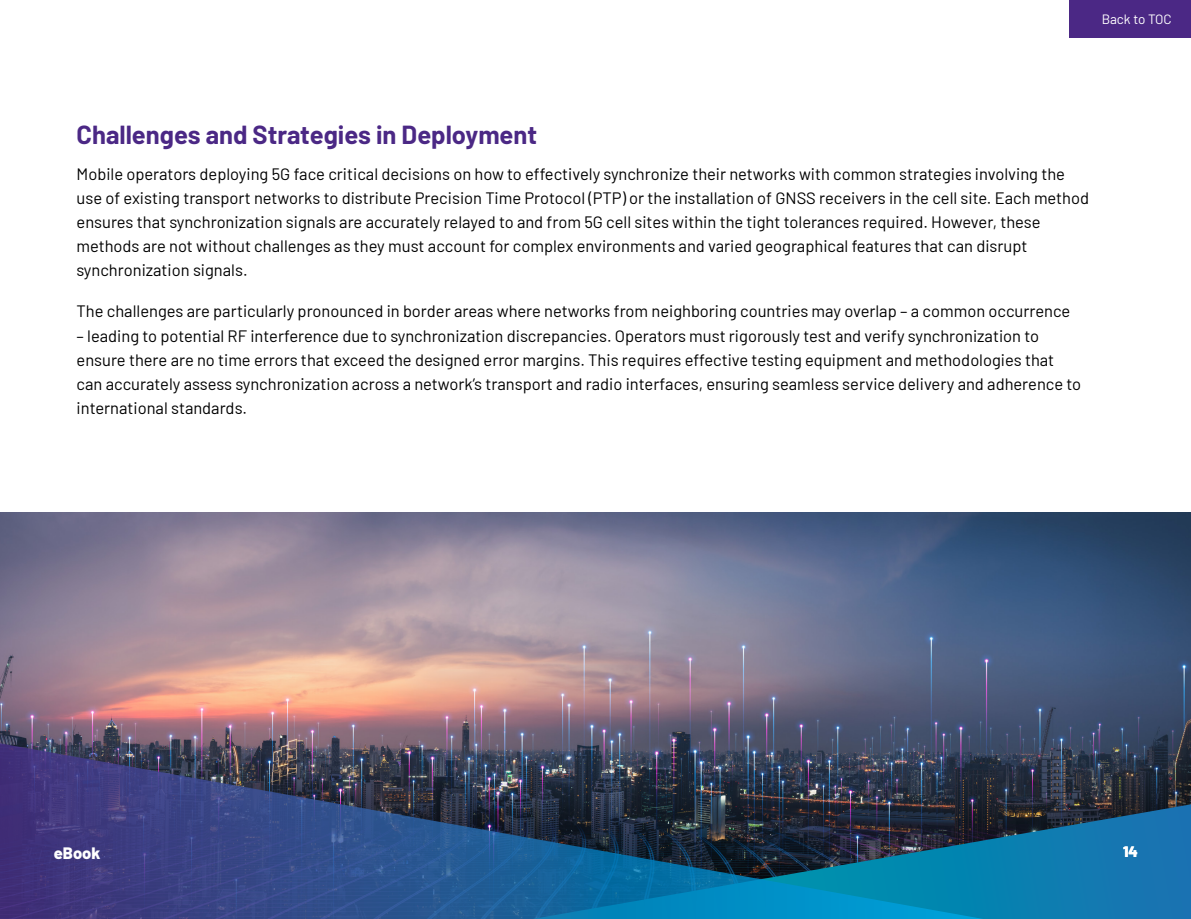
<style>
.page{position:relative;width:1191px;height:919px;background:#fff}
.page>*{position:absolute;margin:0;border:0;box-sizing:border-box;transform-origin:0 0}
.t1{font:700 25.5px "Barlow";color:#4b2885}
.t2{font:16.5px/24px "Barlow";color:#000}
.t3{font:800 16.5px "Barlow";color:#fff}
.t4{font:800 15px "Barlow";color:#fff}
.t5{font:13.5px "Barlow";letter-spacing:-.005em;color:#fff}
</style>
<div class="page">
<img style="left:0;top:512px;width:1191px;height:292px">
<svg style="left:983px;top:804px;width:208px;height:114px;background:#156b9b"></svg>
<img style="left:0;top:743px;width:983px;height:175px">
<div style="left:1069px;top:0;width:122px;height:38px;background:#4b2885"></div>
<p class="t5" style="left:1101px;top:9px;width:72px">Back to TOC</p>
<h1 class="t1" style="left:77px;top:115px;width:462px">Challenges and Strategies in Deployment</h1>
<p class="t2" style="left:77px;top:161px;width:1014px">Mobile operators deploying 5G face critical decisions on how to effectively synchronize their networks with common strategies involving the use of existing transport networks to distribute Precision Time Protocol (PTP) or the installation of GNSS receivers in the cell site. Each method ensures that synchronization signals are accurately relayed to and from 5G cell sites within the tight tolerances required. However, these methods are not without challenges as they must account for complex environments and varied geographical features that can disrupt synchronization signals.</p>
<p class="t2" style="left:77px;top:298px;width:995px">The challenges are particularly pronounced in border areas where networks from neighboring countries may overlap – a common occurrence</p>
<p class="t2" style="left:77px;top:322px;width:1006px">– leading to potential RF interference due to synchronization discrepancies. Operators must rigorously test and verify synchronization to ensure there are no time errors that exceed the designed error margins. This requires effective testing equipment and methodologies that can accurately assess synchronization across a network’s transport and radio interfaces, ensuring seamless service delivery and adherence to international standards.</p>
<p class="t3" style="left:54px;top:840px;width:48px">eBook</p>
<p class="t4" style="left:1123px;top:840px;width:16px">14</p>
</div>
